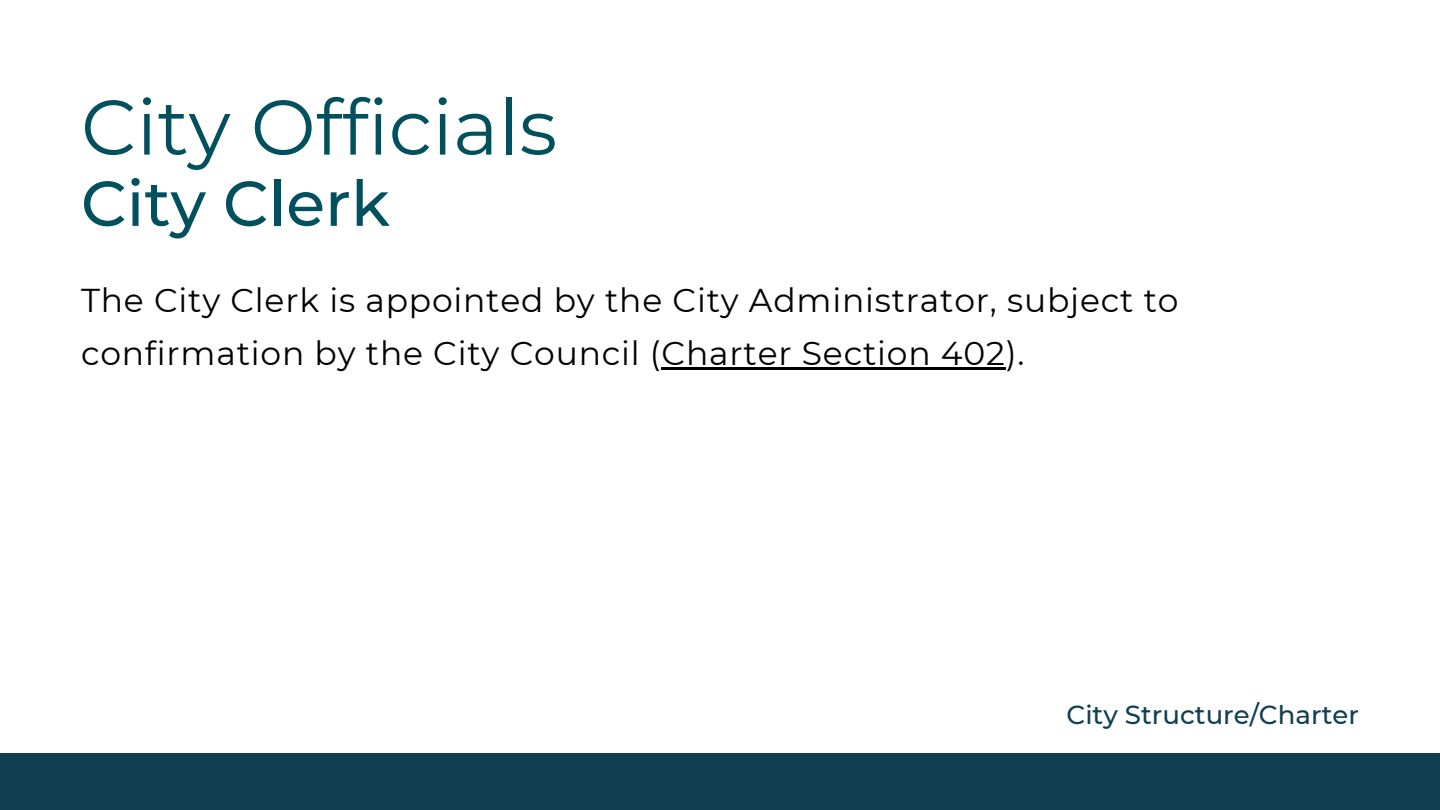
<style>
.page{position:relative;width:1440px;height:810px;background:#fff}
.page>*{position:absolute;margin:0;border:0;box-sizing:border-box;transform-origin:0 0}
.t1{font:77.3px "Montserrat";color:#00505e}
.t2{font:500 63.3px "Montserrat";color:#00505e}
.t3{font:33px/53.2px "Montserrat";letter-spacing:.025em;color:#000}
.t4{font:500 26px "Montserrat";color:#123e52}
</style>
<div class="page">
<div style="left:0;top:753px;width:1440px;height:56px;background:#123e52"></div>
<hr style="left:662px;top:367px;width:344px;height:3px;background:#000">
<h1 class="t1" style="left:81px;top:80px;width:478px">City Officials</h1>
<h2 class="t2" style="left:81px;top:165px;width:310px">City Clerk</h2>
<p class="t3" style="left:81px;top:273px;width:1099px">The City Clerk is appointed by the City Administrator, subject to confirmation by the City Council (Charter Section 402).</p>
<p class="t4" style="left:1067px;top:699px;width:294px">City Structure/Charter</p>
</div>
